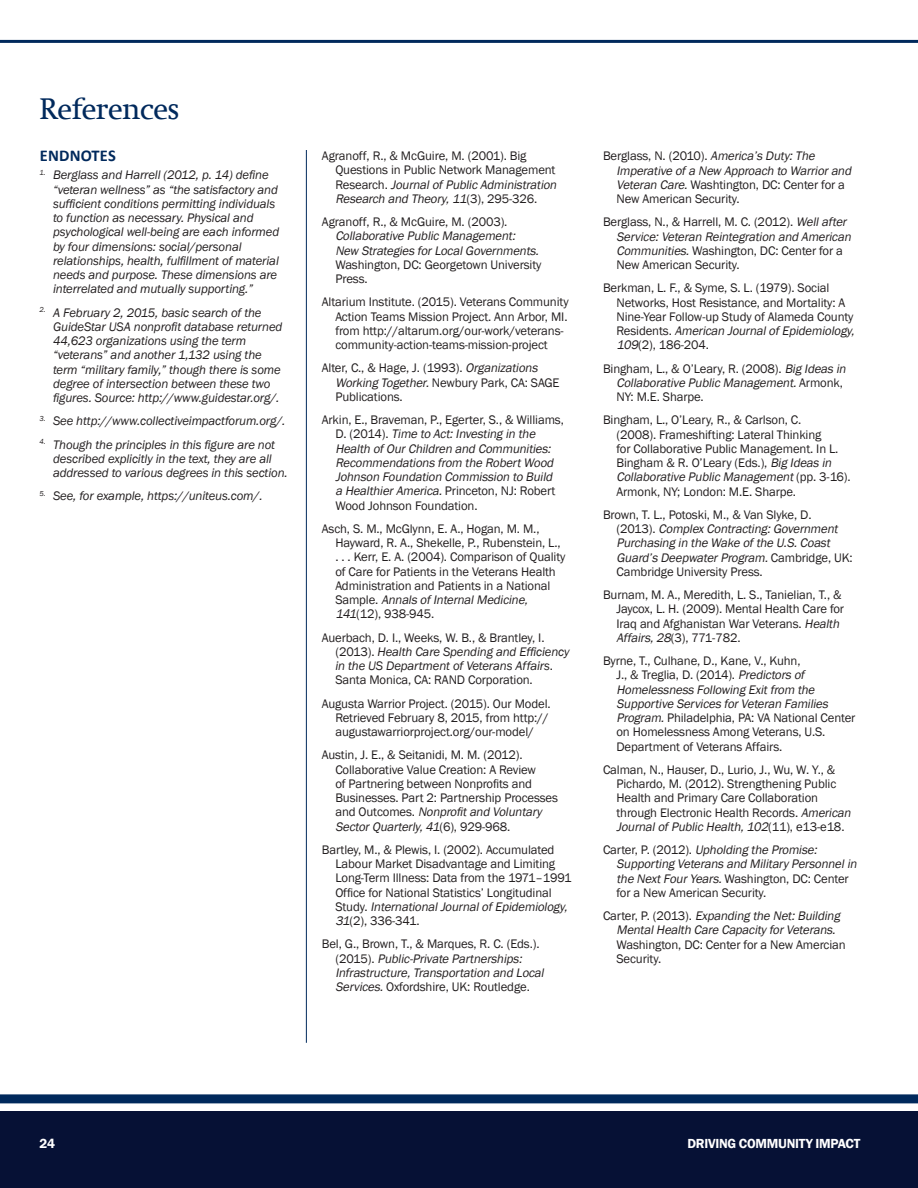
<style>
.page{position:relative;width:918px;height:1188px;background:#fff}
.page>*{position:absolute;margin:0;border:0;box-sizing:border-box;transform-origin:0 0}
.Large_serif_head{font:30px "Swift Com";letter-spacing:-.02em;color:#00295c}
.t1{font:700 16.5px "Calibri";letter-spacing:.01em;color:#00295c}
.t2{font:600 13.5px "Franklin Gothic";letter-spacing:-.02em;color:#fff}
.References{font:12.75px/14.2px "Franklin Gothic";letter-spacing:-.01em;color:#231f20}
.References-2{font:italic 12.75px/14.2px "Franklin Gothic";color:#231f20}
.References-3{font:italic 12.75px/14.2px "Franklin Gothic";letter-spacing:-.01em;color:#231f20}
.s1{font-style:italic}
.s2{font-style:normal}
</style>
<div class="page">
<div style="left:0;top:1112px;width:918px;height:76px;background:#061135"></div>
<div style="left:0;top:1094px;width:918px;height:9px;background:#00295c"></div>
<hr style="left:0;top:40px;width:918px;height:3px;background:#00295c">
<hr style="left:306px;top:150px;width:1px;height:893px;background:#00295c">
<p class="Large_serif_head" style="left:40px;top:91px;width:142px">References</p>
<p class="t1" style="left:40px;top:145px;width:77px">ENDNOTES</p>
<p class="References-3" style="left:53px;top:168px;width:228px;text-indent:-14px"><sup>1.</sup> Berglass and Harrell (2012, p. 14) define “veteran wellness” as “the satisfactory and sufficient conditions permitting individuals to function as necessary. Physical and psychological well-being are each informed by four dimensions: social/personal relationships, health, fulfillment of material needs and purpose. These dimensions are interrelated and mutually supporting.”</p>
<p class="References-3" style="left:53px;top:305px;width:231px;text-indent:-14px"><sup>2.</sup> A February 2, 2015, basic search of the GuideStar USA nonprofit database returned 44,623 organizations using the term “veterans” and another 1,132 using the term “military family,” though there is some degree of intersection between these two figures. Source: http://www.guidestar.org/.</p>
<p class="References-3" style="left:40px;top:414px;width:247px"><sup>3.</sup> See http://www.collectiveimpactforum.org/.</p>
<p class="References-3" style="left:53px;top:437px;width:236px;text-indent:-14px"><sup>4.</sup> Though the principles in this figure are not described explicitly in the text, they are all addressed to various degrees in this section.</p>
<p class="References-3" style="left:40px;top:489px;width:225px"><sup>5.</sup> See, for example, https://uniteus.com/.</p>
<p class="References" style="left:335px;top:149px;width:226px;text-indent:-14px">Agranoff, R., &amp; McGuire, M. (2001). Big Questions in Public Network Management R es e a rc h . <span class="s1">JournalofPublic Administration Research and Theory,11</span>( 3 ) , 2 9 5 -3 2 6 .</p>
<p class="References" style="left:335px;top:215px;width:208px;text-indent:-14px">Agranoff, R., &amp; McGuire, M. (2003).<br><span class="s1">Collaborative Public Management:<br>New Strategies forLocalGovernments.<br></span>Washington, DC: Georgetown University<br>Press.</p>
<p class="References" style="left:335px;top:295px;width:235px;text-indent:-14px">Altarium Institute. (2015). Veterans Community Action Teams Mission Project. Ann Arbor, MI. from http://altarum.org/our-work/veterans&shy;community-action-teams-mission-project</p>
<p class="References" style="left:335px;top:361px;width:226px;text-indent:-14px">Alter, C., &amp; Hage, J. (1993). <span class="s1">Organizations<br>Working Together.</span>Newbury Park, CA: SAGE<br>Publications.</p>
<p class="References-2" style="left:335px;top:413px;width:230px;text-indent:-14px"><span class="s2">Arkin, E., Braveman, P., Egerter, S., &amp; Williams, D . ( 2 0 1 4 ) .</span> Time to Act:Investing in the Health ofOurChildren and Communities:<br>Recommendations from the RobertWood Johnson Foundation Commission to Build a HealthierAmerica.<span class="s2">Princeton, NJ: Robert Wood Johnson Foundation.</span></p>
<p class="References" style="left:335px;top:522px;width:232px;text-indent:-14px">Asch, S. M., McGlynn, E. A., Hogan, M. M., Hayward, R. A., Shekelle, P., Rubenstein, L., . . . Kerr, E. A. (2004). Comparison of Quality of Care for Patients in the Veterans Health Administration and Patients in a National<br>S a m p l e . <span class="s1">Annals ofInternalMedicine, 141</span>(12), 938-945.</p>
<p class="References" style="left:335px;top:631px;width:236px;text-indent:-14px">Auerbach, D. I., Weeks, W. B., &amp; Brantley, I. (2013). <span class="s1">Health Care Spending and Efficiency in the US Department of Veterans Affairs</span>.<br>Santa Monica, CA: RAND Corporation.</p>
<p class="References" style="left:335px;top:697px;width:217px;text-indent:-14px">Augusta Warrior Project. (2015). Our Model.<br>Retrieved February 8, 2015, from http:// augustawarriorproject.org/our-model/</p>
<p class="References" style="left:335px;top:748px;width:224px;text-indent:-14px">Austin, J. E., &amp; Seitanidi, M. M. (2012).<br>Collaborative Value Creation: A Review<br>of Partnering between Nonprofits and Businesses. Part 2: Partnership Processes a n d O u tc o m es . <span class="s1">Nonprofitand Voluntary SectorQuarterly,41</span>( 6 ) , 9 2 9 - 9 6 8 .</p>
<p class="References" style="left:335px;top:843px;width:238px;text-indent:-14px">Bartley, M., &amp; Plewis, I. (2002). Accumulated Labour Market Disadvantage and Limiting Long-Term Illness: Data from the 1971–1991<br>Office for National Statistics’ Longitudinal<br>St u d y. <span class="s1">InternationalJournalofEpidemiology, 31</span>(2), 336-341.</p>
<p class="References-2" style="left:335px;top:937px;width:213px;text-indent:-14px"><span class="s2">Bel, G., Brown, T., &amp; Marques, R. C. (Eds.).<br>( 2 0 1 5 ) .</span> Public-Private Partnerships:<br>Infrastructure,Transportation and Local Services.<span class="s2">Oxfordshire, UK: Routledge.</span></p>
<p class="References-2" style="left:616px;top:149px;width:239px;text-indent:-14px"><span class="s2">Berglass, N. (2010).</span> America’s Duty:The Imperative ofa New Approach to Warriorand Veteran Care.<span class="s2">Washtington, DC: Center for a New American Security.</span></p>
<p class="References" style="left:616px;top:215px;width:239px;text-indent:-14px">Berglass, N., &amp; Harrell, M. C. (2012). <span class="s1">Wellafter Service:Veteran Reintegration and American Communities.</span>Washington, DC: Center for a New American Security.</p>
<p class="References" style="left:616px;top:281px;width:242px;text-indent:-14px">Berkman, L. F., &amp; Syme, S. L. (1979). Social Networks, Host Resistance, and Mortality: A Nine-Year Follow-up Study of Alameda County R es i d e n ts . <span class="s1">American JournalofEpidemiology, 109</span>(2), 186-204.</p>
<p class="References" style="left:616px;top:362px;width:234px;text-indent:-14px">Bingham, L., &amp; O’Leary, R. (2008). <span class="s1">Big Ideas in<br>Collaborative Public Management.</span>A r m o n k ,<br>NY: M.E. Sharpe.</p>
<p class="References" style="left:616px;top:413px;width:236px;text-indent:-14px">Bingham, L., O’Leary, R., &amp; Carlson, C.<br>(2008). Frameshifting: Lateral Thinking<br>for Collaborative Public Management. In L.<br>Bingham &amp; R. O’Leary (Eds.), <span class="s1">Big Ideas in Collaborative Public Management</span>( p p . 3 - 16 ) .<br>Armonk, NY; London: M.E. Sharpe.</p>
<p class="References-2" style="left:617px;top:508px;width:238px;text-indent:-14px"><span class="s2">Brown, T. L., Potoski, M., &amp; Van Slyke, D.<br>( 2 0 1 3 ) .</span> ComplexContracting:Government Purchasing in the Wake ofthe U.S.Coast Guard’s DeepwaterProgram.<span class="s2">Ca m b r i d ge , U K :<br>Cambridge University Press.</span></p>
<p class="References" style="left:616px;top:588px;width:229px;text-indent:-13px">Burnam, M. A., Meredith, L. S., Tanielian, T., &amp; Jaycox, L. H. (2009). Mental Health Care for Iraq and Afghanistan War Veterans. <span class="s1">Health Affairs,28</span>(3), 771-782.</p>
<p class="References" style="left:616px;top:654px;width:240px;text-indent:-14px">Byrne, T., Culhane, D., Kane, V., Kuhn,<br>J., &amp; Treglia, D. (2014). <span class="s1">Predictors of Homelessness Following Exitfrom the Supportive Services forVeteran Families Program.</span>Philadelphia, PA: VA National Center on Homelessness Among Veterans, U.S.<br>Department of Veterans Affairs.</p>
<p class="References" style="left:616px;top:763px;width:239px;text-indent:-13px">Calman, N., Hauser, D., Lurio, J., Wu, W. Y., &amp; Pichardo, M. (2012). Strengthening Public Health and Primary Care Collaboration through Electronic Health Records. <span class="s1">American JournalofPublic Health,102</span>( 1 1 ) , e 13 -e 18 .</p>
<p class="References-2" style="left:616px;top:843px;width:245px;text-indent:-14px"><span class="s2">Ca rte r, P. ( 2 0 1 2 ) .</span> Upholding the Promise:<br>Supporting Veterans and MilitaryPersonnelin the NextFourYears.<span class="s2">Washington, DC: Center for a New American Security.</span></p>
<p class="References" style="left:617px;top:909px;width:231px;text-indent:-14px">Ca rte r, P. ( 2 0 13 ) . <span class="s1">Expanding the Net:Building MentalHealth Care CapacityforVeterans.<br></span>Washington, DC: Center for a New Amercian Security.</p>
<p class="t2" style="left:40px;top:1135px;width:17px">24</p>
<p class="t2" style="left:687px;top:1135px;width:174px">DRIVING COMMUNITY IMPACT</p>
<p class="t2" style="left:838px;top:1135px;width:17px">23</p>
</div>
